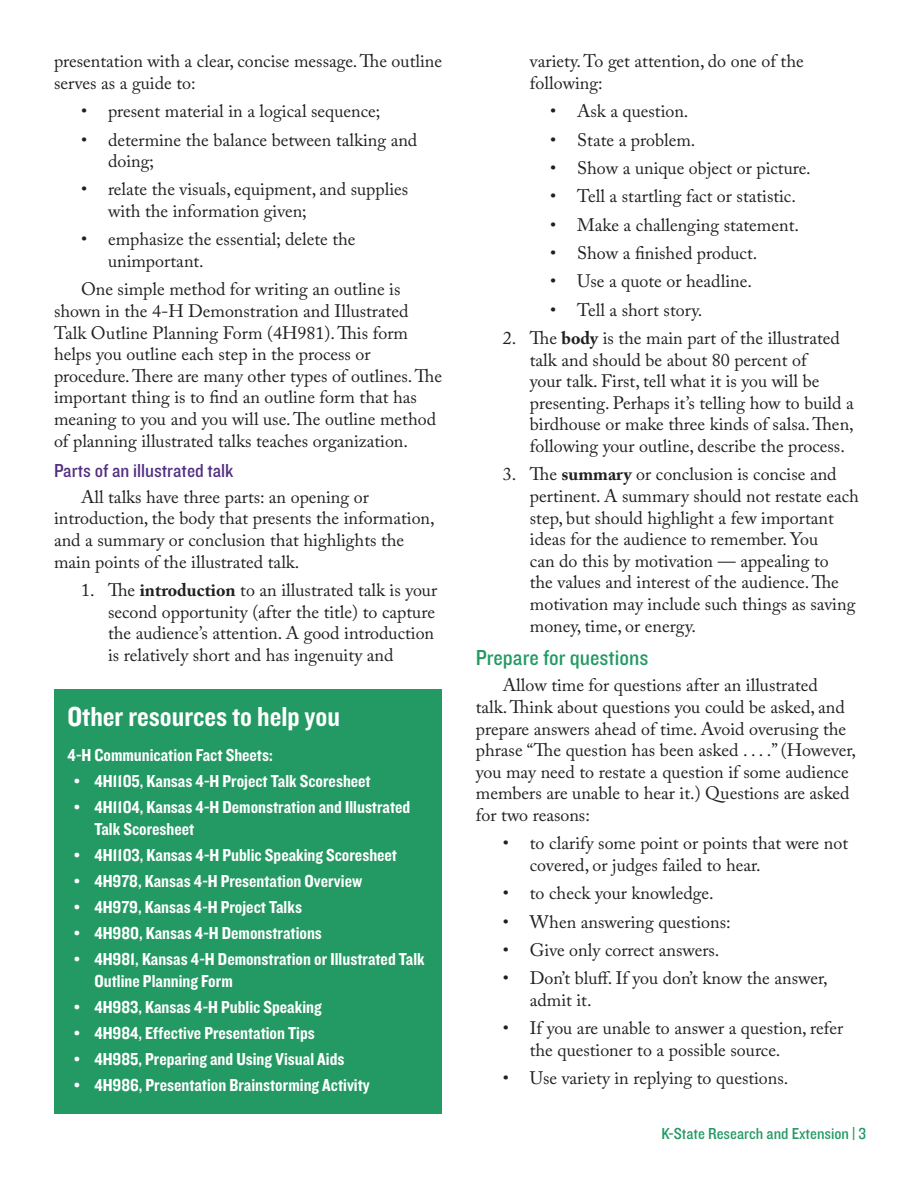
<style>
.page{position:relative;width:918px;height:1188px;background:#fff}
.page>*{position:absolute;margin:0;border:0;box-sizing:border-box;transform-origin:0 0}
.Table_Headings{font:28.5px "Knockout 50 Welterweight";color:#fff}
.Headings{font:22.5px "Knockout 30 Junior Welterwt";color:#239963}
.Subhead{font:19.5px "Knockout 30 Junior Welterwt";color:#522e81}
.body_text{font:18px/21.6px "Adobe Caslon Pro";color:#231f20}
.Table_Headings-2{font:18px/21.6px "Knockout 50 Welterweight";color:#fff}
.t1{font:16.5px "Knockout 30 Junior Welterwt";color:#239963}
.s1{font-weight:700}
</style>
<div class="page">
<div style="left:54px;top:690px;width:388px;height:424px;background:#239963"></div>
<p class="body_text" style="left:54px;top:50px;width:390px">presentation with a clear, concise message. The outline serves as a guide to:</p>
<p class="body_text" style="left:81px;top:100px;width:301px">• present material in a logical sequence;</p>
<p class="body_text" style="left:108px;top:129px;width:311px;text-indent:-27px">• determine the balance between talking and doing;</p>
<p class="body_text" style="left:108px;top:178px;width:302px;text-indent:-27px">• relate the visuals, equipment, and supplies with the information given;</p>
<p class="body_text" style="left:108px;top:228px;width:249px;text-indent:-27px">• emphasize the essential; delete the unimportant.</p>
<p class="body_text" style="left:54px;top:278px;width:390px;text-indent:27px">One simple method for writing an outline is shown in the 4-H Demonstration and Illustrated Talk Outline Planning Form (4H981). This form helps you outline each step in the process or procedure. There are many other types of outlines. The important thing is to find an outline form that has meaning to you and you will use. The outline method of planning illustrated talks teaches organization.</p>
<p class="Subhead" style="left:54px;top:457px;width:181px">Parts of an illustrated talk</p>
<p class="body_text" style="left:54px;top:486px;width:382px;text-indent:27px">All talks have three parts: an opening or introduction, the body that presents the information, and a summary or conclusion that highlights the main points of the illustrated talk.</p>
<p class="body_text" style="left:108px;top:579px;width:331px;text-indent:-27px">1. The <span class="s1">introduction</span> to an illustrated talk is your second opportunity (after the title) to capture the audience’s attention. A good introduction is relatively short and has ingenuity and</p>
<p class="Table_Headings" style="left:68px;top:698px;width:274px">Other resources to help you</p>
<p class="Table_Headings-2" style="left:68px;top:744px;width:207px">4-H Communication Fact Sheets:</p>
<p class="Table_Headings-2" style="left:74px;top:770px;width:298px">• 4H1105, Kansas 4-H Project Talk Scoresheet</p>
<p class="Table_Headings-2" style="left:94px;top:796px;width:317px;text-indent:-20px">• 4H1104, Kansas 4-H Demonstration and Illustrated<br>Talk Scoresheet</p>
<p class="Table_Headings-2" style="left:74px;top:843px;width:324px">• 4H1103, Kansas 4-H Public Speaking Scoresheet</p>
<p class="Table_Headings-2" style="left:74px;top:870px;width:289px">• 4H978, Kansas 4-H Presentation Overview</p>
<p class="Table_Headings-2" style="left:74px;top:896px;width:229px">• 4H979, Kansas 4-H Project Talks</p>
<p class="Table_Headings-2" style="left:74px;top:922px;width:249px">• 4H980, Kansas 4-H Demonstrations</p>
<p class="Table_Headings-2" style="left:94px;top:948px;width:332px;text-indent:-20px">• 4H981, Kansas 4-H Demonstration or Illustrated Talk<br>Outline Planning Form</p>
<p class="Table_Headings-2" style="left:74px;top:996px;width:249px">• 4H983, Kansas 4-H Public Speaking</p>
<p class="Table_Headings-2" style="left:74px;top:1022px;width:242px">• 4H984, Effective Presentation Tips</p>
<p class="Table_Headings-2" style="left:74px;top:1048px;width:272px">• 4H985, Preparing and Using Visual Aids</p>
<p class="Table_Headings-2" style="left:74px;top:1074px;width:297px">• 4H986, Presentation Brainstorming Activity</p>
<p class="body_text" style="left:530px;top:50px;width:275px">variety. To get attention, do one of the following:</p>
<p class="body_text" style="left:550px;top:100px;width:140px">• Ask a question.</p>
<p class="body_text" style="left:550px;top:129px;width:147px">• State a problem.</p>
<p class="body_text" style="left:550px;top:157px;width:262px">• Show a unique object or picture.</p>
<p class="body_text" style="left:550px;top:185px;width:247px">• Tell a startling fact or statistic.</p>
<p class="body_text" style="left:550px;top:214px;width:250px">• Make a challenging statement.</p>
<p class="body_text" style="left:550px;top:242px;width:209px">• Show a finished product.</p>
<p class="body_text" style="left:550px;top:270px;width:203px">• Use a quote or headline.</p>
<p class="body_text" style="left:550px;top:299px;width:154px">• Tell a short story.</p>
<p class="body_text" style="left:530px;top:327px;width:325px;text-indent:-27px">2. The <span class="s1">body</span> is the main part of the illustrated talk and should be about 80 percent of<br>your talk. First, tell what it is you will be presenting. Perhaps it’s telling how to build a birdhouse or make three kinds of salsa. Then, following your outline, describe the process.</p>
<p class="body_text" style="left:530px;top:463px;width:331px;text-indent:-27px">3. The <span class="s1">summary</span> or conclusion is concise and pertinent. A summary should not restate each step, but should highlight a few important ideas for the audience to remember. You<br>can do this by motivation — appealing to<br>the values and interest of the audience. The motivation may include such things as saving money, time, or energy.</p>
<p class="Headings" style="left:476px;top:643px;width:174px">Prepare for questions</p>
<p class="body_text" style="left:476px;top:674px;width:382px;text-indent:27px">Allow time for questions after an illustrated<br>talk. Think about questions you could be asked, and prepare answers ahead of time. Avoid overusing the phrase “The question has been asked . . . .” (However, you may need to restate a question if some audience members are unable to hear it.) Questions are asked for two reasons:</p>
<p class="body_text" style="left:530px;top:832px;width:320px;text-indent:-27px">• to clarify some point or points that were not covered, or judges failed to hear.</p>
<p class="body_text" style="left:503px;top:882px;width:212px">• to check your knowledge.</p>
<p class="body_text" style="left:503px;top:911px;width:229px">• When answering questions:</p>
<p class="body_text" style="left:503px;top:939px;width:218px">• Give only correct answers.</p>
<p class="body_text" style="left:530px;top:967px;width:299px;text-indent:-27px">• Don’t bluff. If you don’t know the answer, admit it.</p>
<p class="body_text" style="left:530px;top:1017px;width:315px;text-indent:-27px">• If you are unable to answer a question, refer the questioner to a possible source.</p>
<p class="body_text" style="left:503px;top:1067px;width:287px">• Use variety in replying to questions.</p>
<p class="t1" style="left:661px;top:1122px;width:206px">K-State Research and Extension | 3</p>
</div>
